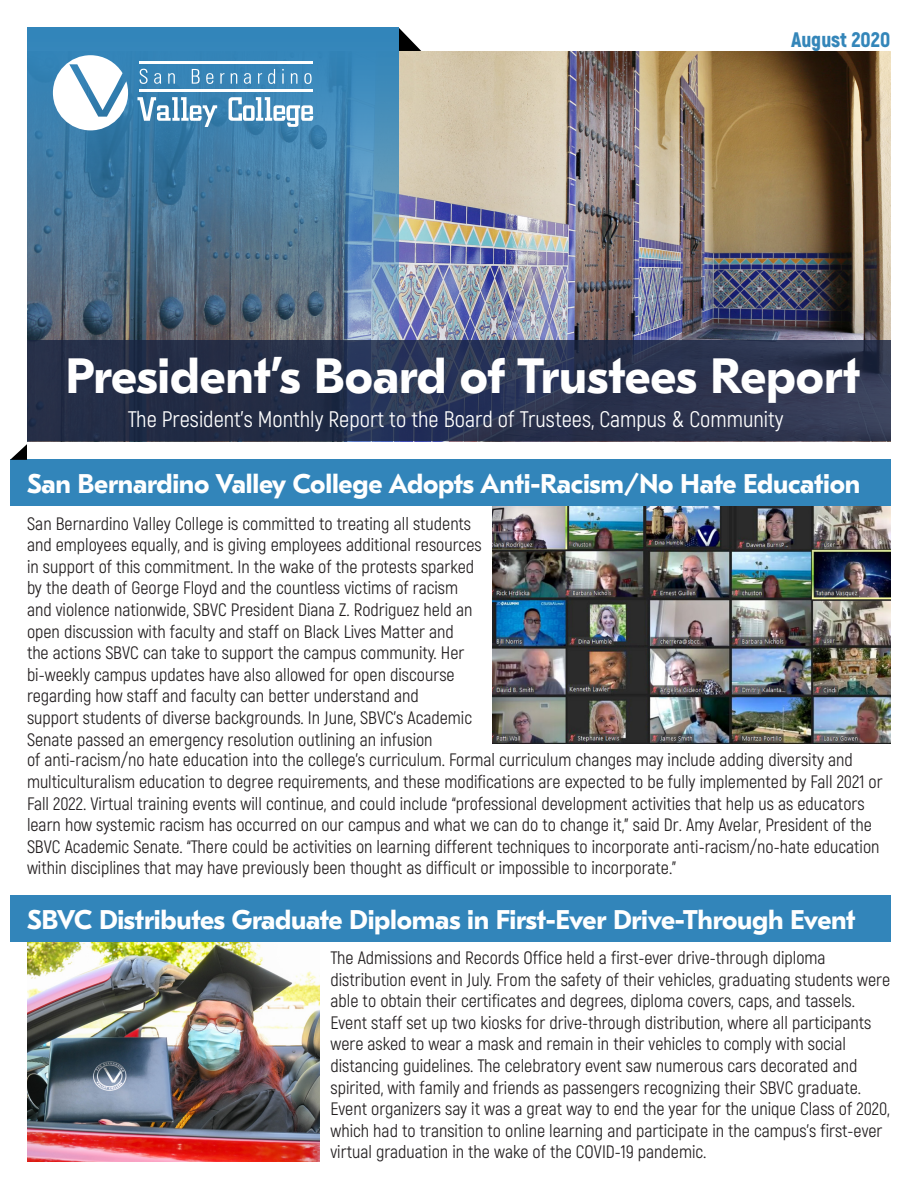
<style>
.page{position:relative;width:918px;height:1188px;background:#fff}
.page>*{position:absolute;margin:0;border:0;box-sizing:border-box;transform-origin:0 0}
.t1{font:700 49.5px "GT Eesti Pro Text";color:#fff}
.PBR_Title{font:700 27px "GT Eesti Pro Text";letter-spacing:-.01em;color:#fff}
.t2{font:22.5px "Akrobat";color:#fff}
.t3{font:900 21px "Akrobat";color:#3486b9}
.PBR_Paragraph{font:18px/21.6px "Akrobat";color:#231f20}
</style>
<div class="page">
<div style="left:10px;top:895px;width:880px;height:46px;background:#3285ba"></div>
<div style="left:10px;top:460px;width:880px;height:46px;background:#3285ba"></div>
<svg style="left:10px;top:444px;width:17px;height:16px"></svg>
<svg style="left:399px;top:28px;width:23px;height:23px"></svg>
<img style="left:493px;top:507px;width:398px;height:237px">
<img style="left:27px;top:943px;width:293px;height:218px">
<img style="left:399px;top:51px;width:492px;height:290px">
<svg style="left:27px;top:27px;width:372px;height:314px"></svg>
<svg style="left:137px;top:97px;width:80px;height:30px"></svg>
<svg style="left:229px;top:97px;width:84px;height:30px"></svg>
<svg style="left:140px;top:69px;width:8px;height:15px"></svg>
<svg style="left:154px;top:73px;width:7px;height:11px"></svg>
<svg style="left:168px;top:73px;width:7px;height:11px"></svg>
<svg style="left:192px;top:69px;width:8px;height:15px"></svg>
<svg style="left:206px;top:73px;width:7px;height:11px"></svg>
<svg style="left:220px;top:73px;width:4px;height:11px"></svg>
<svg style="left:231px;top:73px;width:6px;height:11px"></svg>
<svg style="left:244px;top:73px;width:7px;height:11px"></svg>
<svg style="left:258px;top:73px;width:4px;height:11px"></svg>
<svg style="left:268px;top:69px;width:7px;height:15px"></svg>
<svg style="left:282px;top:69px;width:2px;height:15px"></svg>
<svg style="left:291px;top:73px;width:6px;height:11px"></svg>
<svg style="left:304px;top:73px;width:8px;height:11px"></svg>
<svg style="left:53px;top:55px;width:75px;height:75px"></svg>
<hr style="left:139px;top:61px;width:173px;height:3px;background:#fff">
<hr style="left:139px;top:89px;width:173px;height:3px;background:#fff">
<svg style="left:27px;top:341px;width:864px;height:100px;fill:#28314c"></svg>
<p class="t3" style="left:791px;top:26px;width:101px">August 2020</p>
<p class="t1" style="left:66px;top:349px;width:796px">President’s Board of Trustees Report</p>
<p class="t2" style="left:128px;top:406px;width:657px">The President’s Monthly Report to the Board of Trustees, Campus &amp; Community</p>
<p class="PBR_Title" style="left:27px;top:469px;width:835px">San Bernardino Valley College Adopts Anti-Racism/No Hate Education</p>
<p class="PBR_Paragraph" style="left:27px;top:513px;width:456px">San Bernardino Valley College is committed to treating all students and employees equally, and is giving employees additional resources in support of this commitment. In the wake of the protests sparked by the death of George Floyd and the countless victims of racism and violence nationwide, SBVC President Diana Z. Rodriguez held an open discussion with faculty and staff on Black Lives Matter and<br>the actions SBVC can take to support the campus community. Her bi-weekly campus updates have also allowed for open discourse regarding how staff and faculty can better understand and<br>support students of diverse backgrounds. In June, SBVC’s Academic Senate passed an emergency resolution outlining an infusion</p>
<p class="PBR_Paragraph" style="left:27px;top:749px;width:857px">of anti-racism/no hate education into the college’s curriculum. Formal curriculum changes may include adding diversity and multiculturalism education to degree requirements, and these modifications are expected to be fully implemented by Fall 2021 or Fall 2022. Virtual training events will continue, and could include “professional development activities that help us as educators learn how systemic racism has occurred on our campus and what we can do to change it,” said Dr. Amy Avelar, President of the SBVC Academic Senate. “There could be activities on learning different techniques to incorporate anti-racism/no-hate education within disciplines that may have previously been thought as difficult or impossible to incorporate.”</p>
<p class="PBR_Title" style="left:27px;top:905px;width:830px">SBVC Distributes Graduate Diplomas in First-Ever Drive-Through Event</p>
<p class="PBR_Paragraph" style="left:331px;top:947px;width:561px">The Admissions and Records Office held a first-ever drive-through diploma distribution event in July. From the safety of their vehicles, graduating students were able to obtain their certificates and degrees, diploma covers, caps, and tassels.<br>Event staff set up two kiosks for drive-through distribution, where all participants were asked to wear a mask and remain in their vehicles to comply with social distancing guidelines. The celebratory event saw numerous cars decorated and spirited, with family and friends as passengers recognizing their SBVC graduate.<br>Event organizers say it was a great way to end the year for the unique Class of 2020, which had to transition to online learning and participate in the campus’s first-ever virtual graduation in the wake of the COVID-19 pandemic.</p>
</div>
